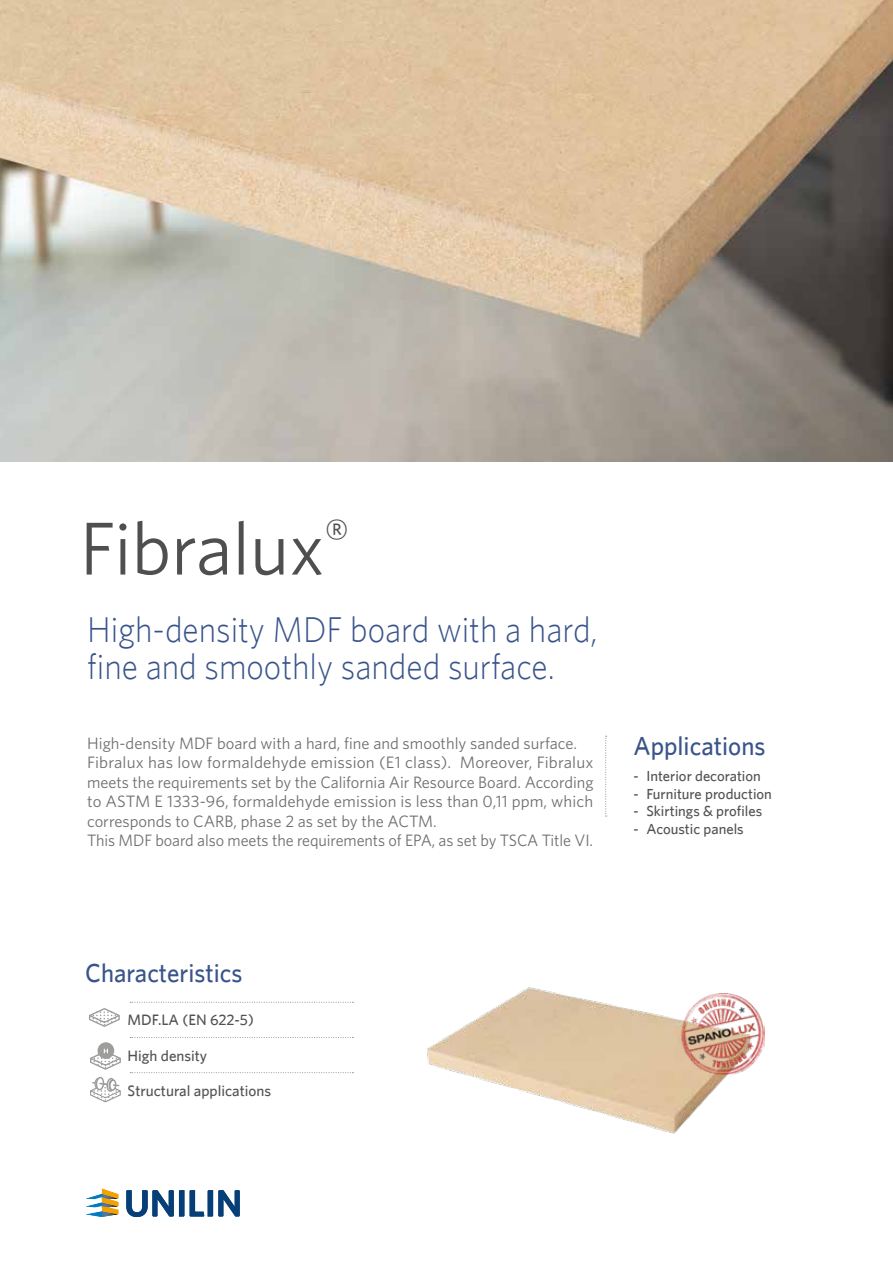
<style>
.page{position:relative;width:893px;height:1263px;background:#fff}
.page>*{position:absolute;margin:0;border:0;box-sizing:border-box;transform-origin:0 0}
.t1{font:75px "Whitney";color:#504f4f}
.t2{font:300 36px/37.5px "Whitney";color:#39548a;scale:.93 1}
.t3{font:500 26.25px "Whitney";color:#39548a;scale:.95 1}
.t4{font:500 26.1px "Whitney";color:#39548a;scale:.95 1}
.t5{font:16.5px/19.5px "Whitney";color:#706f6f}
.t6{font:500 15.15px "Whitney";color:#525251}
.t7{font:500 14.55px "Whitney";color:#525251}
</style>
<div class="page">
<img style="left:0;top:0;width:893px;height:461px">
<svg style="left:605px;top:736px;width:2px;height:80px"></svg>
<svg style="left:126px;top:1190px;width:58px;height:27px"></svg>
<svg style="left:190px;top:1190px;width:50px;height:26px"></svg>
<svg style="left:86px;top:1188px;width:32px;height:29px"></svg>
<img style="left:427px;top:987px;width:305px;height:147px">
<img style="left:681px;top:994px;width:83px;height:81px">
<svg style="left:130px;top:1002px;width:223px;height:1px"></svg>
<svg style="left:130px;top:1037px;width:223px;height:1px"></svg>
<svg style="left:130px;top:1072px;width:223px;height:1px"></svg>
<div style="left:98px;top:1042px;width:16px;height:17px;background:#9d9d9c;border-radius:50%"></div>
<svg style="left:90px;top:1049px;width:31px;height:21px"></svg>
<svg style="left:89px;top:1008px;width:31px;height:19px"></svg>
<div style="left:107px;top:1078px;width:8px;height:13px;background:#b4b4b4;border-radius:50%"></div>
<div style="left:106px;top:1078px;width:9px;height:14px;border:1px solid #9e9d9d;border-radius:50%"></div>
<div style="left:94px;top:1077px;width:8px;height:12px;border:1px solid #9e9d9d;border-radius:50%"></div>
<div style="left:96px;top:1077px;width:8px;height:13px;background:#a3a2a2;border-radius:50%"></div>
<div style="left:95px;top:1077px;width:9px;height:13px;border:1px solid #9e9d9d;border-radius:50%"></div>
<svg style="left:90px;top:1079px;width:31px;height:23px"></svg>
<h1 class="t1" style="left:80px;top:499px;width:271px">Fibralux<sup>®</sup></h1>
<h2 class="t2" style="left:87px;top:610px;width:550px">High-density MDF board with a hard, fine and smoothly sanded surface.</h2>
<p class="t5" style="left:87px;top:733px;width:508px">High-density MDF board with a hard, fine and smoothly sanded surface.<br>Fibralux has low formaldehyde emission (E1 class). Moreover, Fibralux meets the requirements set by the California Air Resource Board. According to ASTM E 1333-96, formaldehyde emission is less than 0,11 ppm, which corresponds to CARB, phase 2 as set by the ACTM.<br>This MDF board also meets the requirements of EPA, as set by TSCA Title VI.</p>
<h3 class="t3" style="left:634px;top:730px;width:140px">Applications</h3>
<p class="t7" style="left:634px;top:767px;width:129px">- Interior decoration</p>
<p class="t7" style="left:634px;top:785px;width:140px">- Furniture production</p>
<p class="t7" style="left:634px;top:803px;width:130px">- Skirtings &amp; profiles</p>
<p class="t7" style="left:634px;top:820px;width:112px">- Acoustic panels</p>
<h3 class="t4" style="left:85px;top:957px;width:167px">Characteristics</h3>
<p class="t6" style="left:128px;top:1011px;width:128px">MDF.LA (EN 622-5)</p>
<p class="t6" style="left:128px;top:1046px;width:81px">High density</p>
<p class="t6" style="left:128px;top:1081px;width:145px">Structural applications</p>
</div>
